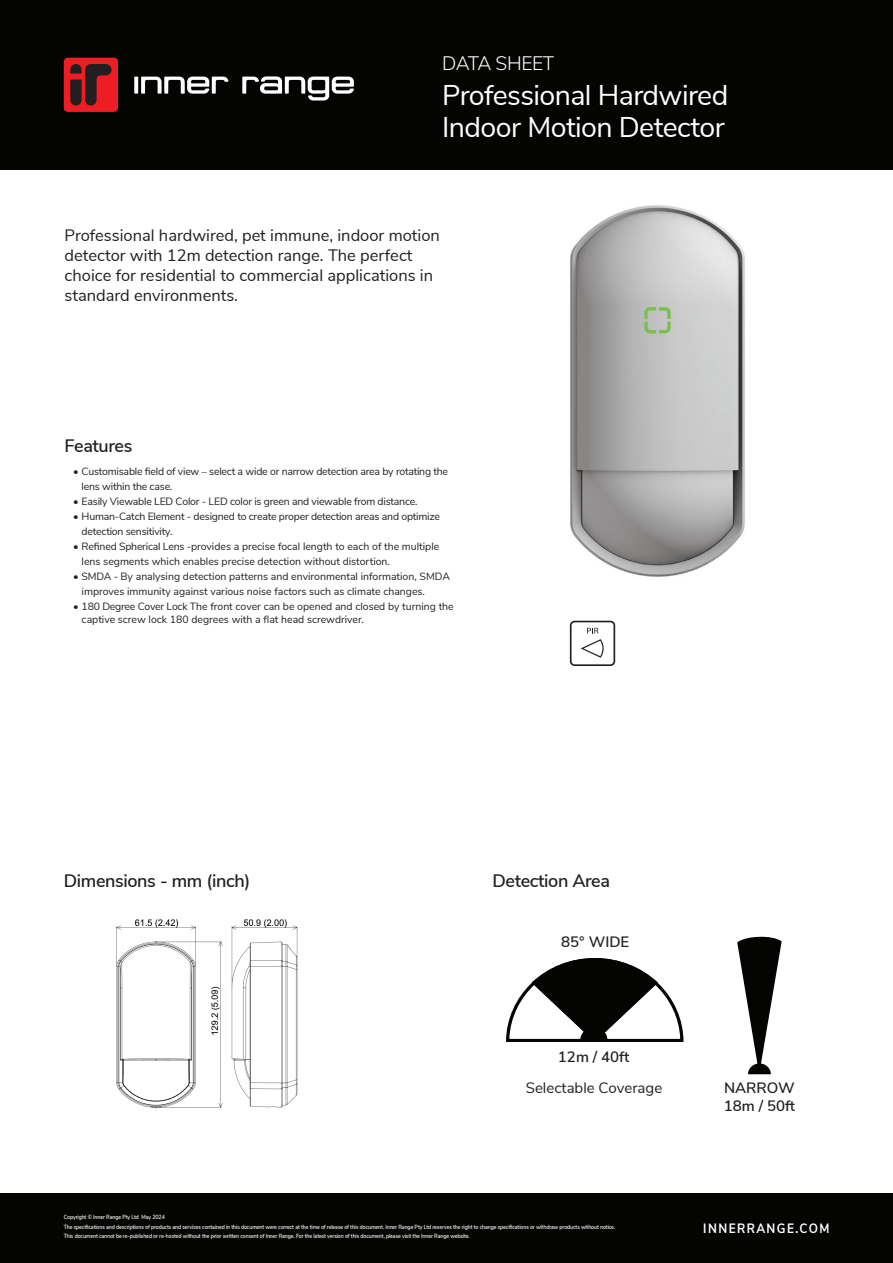
<style>
.page{position:relative;width:893px;height:1263px;background:#fff}
.page>*{position:absolute;margin:0;border:0;box-sizing:border-box;transform-origin:0 0}
.t1{font:28.5px "Nunito Sans";letter-spacing:-.02em;color:#fff}
.t2{font:300 19.5px "Nunito Sans";letter-spacing:-.035em;color:#fff}
.Sub_Heading{font:600 18px "Nunito Sans";letter-spacing:-.02em;color:#231f20}
.t3{font:16.5px/19.8px "Nunito Sans";color:#231f20}
.Sub_Heading-2{font:600 15px "Nunito Sans";color:#231f20}
.Sub_Heading-3{font:15px "Nunito Sans";color:#231f20}
.t4{font:700 13.5px "Nunito Sans";letter-spacing:.12em;color:#fff;scale:.88 1}
.t5{font:10.5px/15px "Nunito Sans";letter-spacing:-.005em;color:#231f20}
.Footer_Text{font:600 6px/9.4px "Nunito Sans";letter-spacing:-.02em;color:#fff;scale:.88 1}
</style>
<div class="page">
<div style="left:0;top:0;width:893px;height:170px;background:#040503"></div>
<div style="left:0;top:1193px;width:893px;height:70px;background:#040503"></div>
<svg style="left:134px;top:77px;width:4px;height:17px"></svg>
<svg style="left:141px;top:77px;width:87px;height:17px"></svg>
<svg style="left:242px;top:76px;width:112px;height:25px"></svg>
<div style="left:64px;top:58px;width:54px;height:54px;background:#ee1d23;border-radius:4px"></div>
<svg style="left:70px;top:64px;width:42px;height:42px"></svg>
<img style="left:570px;top:205px;width:175px;height:372px">
<img style="left:116px;top:919px;width:182px;height:189px">
<svg style="left:587px;top:628px;width:11px;height:5px"></svg>
<svg style="left:581px;top:639px;width:23px;height:19px"></svg>
<div style="left:570px;top:621px;width:45px;height:45px;border:2px solid #231f20;border-radius:4px"></div>
<svg style="left:737px;top:936px;width:45px;height:139px"></svg>
<svg style="left:506px;top:958px;width:177px;height:84px"></svg>
<p class="t2" style="left:442px;top:49px;width:114px">DATA SHEET</p>
<p class="t1" style="left:442px;top:75px;width:288px">Professional Hardwired</p>
<p class="t1" style="left:442px;top:106px;width:284px">Indoor Motion Detector</p>
<p class="t3" style="left:65px;top:225px;width:377px">Professional hardwired, pet immune, indoor motion detector with 12m detection range. The perfect choice for residential to commercial applications in standard environments.</p>
<p class="Sub_Heading" style="left:65px;top:432px;width:69px">Features</p>
<p class="t5" style="left:82px;top:464px;width:368px;text-indent:-9px">• Customisable field of view – select a wide or narrow detection area by rotating the lens within the case.</p>
<p class="t5" style="left:73px;top:494px;width:346px">• Easily Viewable LED Color - LED color is green and viewable from distance.</p>
<p class="t5" style="left:82px;top:509px;width:360px;text-indent:-9px">• Human-Catch Element - designed to create proper detection areas and optimize detection sensitivity.</p>
<p class="t5" style="left:82px;top:539px;width:359px;text-indent:-9px">• Refined Spherical Lens -provides a precise focal length to each of the multiple lens segments which enables precise detection without distortion.</p>
<p class="t5" style="left:82px;top:569px;width:370px;text-indent:-9px">• SMDA - By analysing detection patterns and environmental information, SMDA improves immunity against various noise factors such as climate changes.</p>
<p class="t5" style="left:82px;top:600px;width:374px;line-height:12.6px;text-indent:-9px">• 180 Degree Cover Lock The front cover can be opened and closed by turning the captive screw lock 180 degrees with a flat head screwdriver.</p>
<p class="Sub_Heading" style="left:64px;top:867px;width:188px">Dimensions - mm (inch)</p>
<p class="Footer_Text" style="left:64px;top:1211px;width:116px">Copyright © Inner Range Pty Ltd May 2024</p>
<p class="Sub_Heading" style="left:493px;top:867px;width:119px">Detection Area</p>
<p class="Sub_Heading-2" style="left:561px;top:931px;width:69px">85° WIDE</p>
<p class="Sub_Heading-2" style="left:558px;top:1045px;width:73px">12m / 40ft</p>
<p class="Sub_Heading-3" style="left:526px;top:1077px;width:138px">Selectable Coverage</p>
<p class="Sub_Heading-2" style="left:724px;top:1077px;width:72px">NARROW</p>
<p class="Sub_Heading-2" style="left:724px;top:1095px;width:73px">18m / 50ft</p>
<p class="Footer_Text" style="left:64px;top:1221px;width:628px">The specifications and descriptions of products and services contained in this document were correct at the time of release of this document. Inner Range Pty Ltd reserves the right to change specifications or withdraw products without notice.<br>This document cannot be re-published or re-hosted without the prior written consent of Inner Range. For the latest version of this document, please visit the Inner Range website.</p>
<p class="t4" style="left:703px;top:1218px;width:145px">INNERRANGE.COM</p>
</div>
